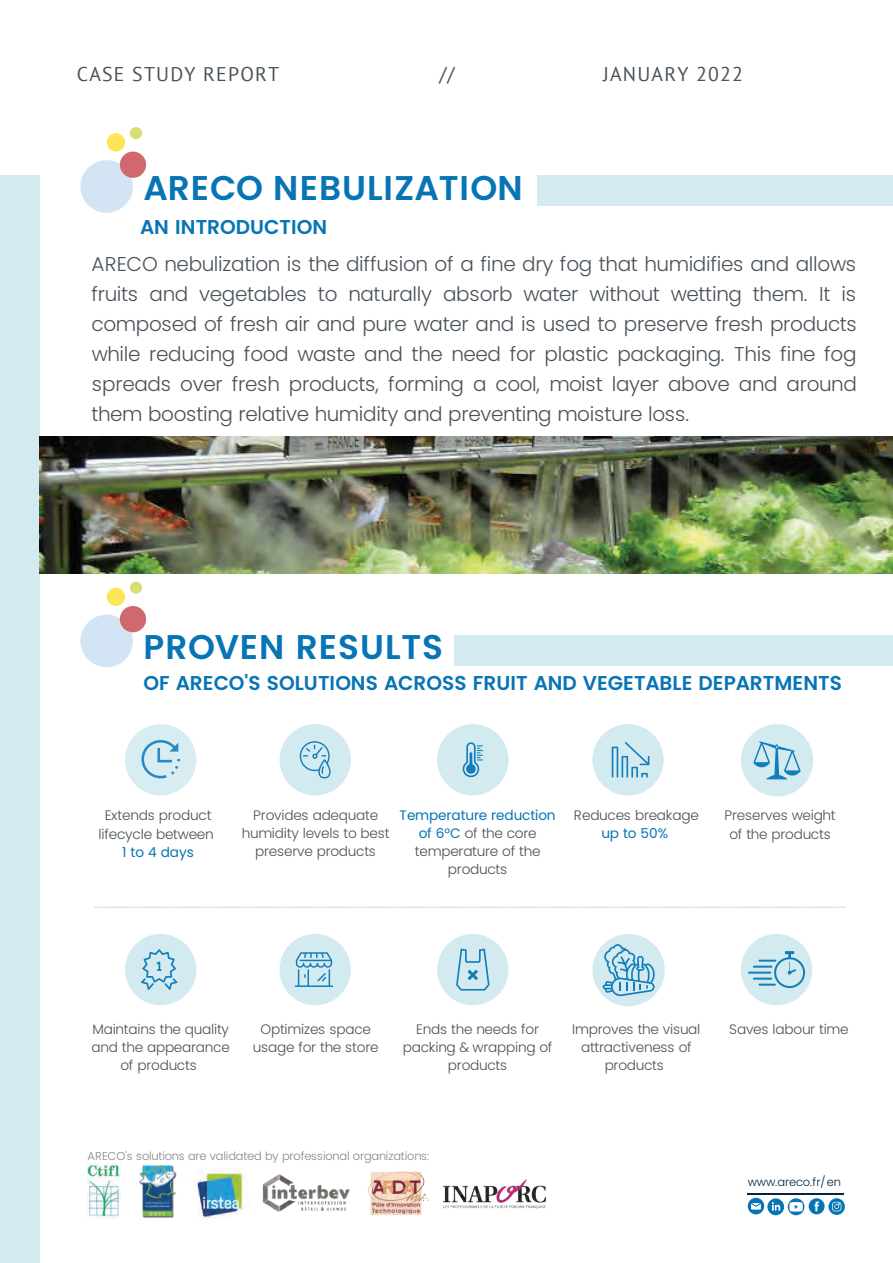
<style>
.page{position:relative;width:893px;height:1263px;background:#fff}
.page>*{position:absolute;margin:0;border:0;box-sizing:border-box;transform-origin:0 0}
.t1{font:600 34.35px "Poppins";letter-spacing:.025em;color:#0775b5}
.t2{font:300 19.95px/30px "Poppins";letter-spacing:-.02em;color:#495259;text-align:justify}
.t3{font:600 19.95px "Poppins";letter-spacing:.005em;color:#0775b5}
.t4{font:19.8px "PT Sans";letter-spacing:.06em;color:#495259}
.t5{font:300 13.65px/18.1px "Poppins";letter-spacing:-.02em;color:#495259;text-align:center}
.t6{font:300 13.65px/18.1px "Poppins";letter-spacing:-.02em;color:#475052;text-align:center}
.t7{font:13.65px "Poppins";letter-spacing:-.01em;color:#0775b5}
.t8{font:300 11.4px "Poppins";letter-spacing:-.015em;color:#868686}
.t9{font:300 11.4px "Poppins";letter-spacing:-.015em;color:#04253e}
.s1{font-weight:400;color:#0775b5}
</style>
<div class="page">
<div style="left:80px;top:160px;width:53px;height:53px;background:#d3e5f5;border-radius:50%"></div>
<div style="left:120px;top:152px;width:26px;height:26px;background:#cf696d;border-radius:50%"></div>
<svg style="left:107px;top:133px;width:18px;height:19px"></svg>
<div style="left:130px;top:127px;width:12px;height:12px;background:#d8de73;border-radius:50%"></div>
<div style="left:125px;top:934px;width:71px;height:71px;background:#d2eaf0;border-radius:50%"></div>
<svg style="left:141px;top:949px;width:36px;height:41px"></svg>
<div style="left:279px;top:934px;width:72px;height:71px;background:#d2eaf0;border-radius:50%"></div>
<svg style="left:295px;top:952px;width:38px;height:35px"></svg>
<div style="left:437px;top:934px;width:71px;height:71px;background:#d2eaf0;border-radius:50%"></div>
<svg style="left:456px;top:949px;width:34px;height:41px"></svg>
<div style="left:592px;top:934px;width:73px;height:72px;background:#d2eaf0;border-radius:50%"></div>
<svg style="left:603px;top:944px;width:52px;height:52px"></svg>
<svg style="left:94px;top:906px;width:751px;height:2px"></svg>
<div style="left:741px;top:934px;width:71px;height:71px;background:#d2eaf0;border-radius:50%"></div>
<svg style="left:748px;top:951px;width:57px;height:37px"></svg>
<div style="left:741px;top:724px;width:72px;height:72px;background:#d2eaf0;border-radius:50%"></div>
<svg style="left:753px;top:741px;width:48px;height:38px"></svg>
<div style="left:455px;top:635px;width:438px;height:30px;background:#d2eaf0"></div>
<img style="left:139px;top:1164px;width:38px;height:54px">
<svg style="left:91px;top:1218px;width:26px;height:1px"></svg>
<img style="left:88px;top:1164px;width:33px;height:54px">
<img style="left:262px;top:1174px;width:88px;height:38px">
<img style="left:195px;top:1171px;width:50px;height:48px">
<img style="left:368px;top:1171px;width:61px;height:45px">
<img style="left:443px;top:1179px;width:102px;height:29px">
<div style="left:0;top:175px;width:39px;height:1088px;background:#d2eaf0"></div>
<img style="left:39px;top:436px;width:854px;height:137px">
<div style="left:538px;top:175px;width:355px;height:30px;background:#d2eaf0"></div>
<div style="left:125px;top:724px;width:71px;height:71px;background:#d2eaf0;border-radius:50%"></div>
<svg style="left:141px;top:740px;width:39px;height:38px"></svg>
<div style="left:279px;top:724px;width:72px;height:71px;background:#d2eaf0;border-radius:50%"></div>
<svg style="left:300px;top:741px;width:31px;height:37px"></svg>
<div style="left:437px;top:724px;width:71px;height:71px;background:#d2eaf0;border-radius:50%"></div>
<svg style="left:463px;top:742px;width:20px;height:35px"></svg>
<div style="left:592px;top:724px;width:72px;height:71px;background:#d2eaf0;border-radius:50%"></div>
<svg style="left:612px;top:742px;width:37px;height:35px"></svg>
<div style="left:80px;top:615px;width:53px;height:52px;background:#d3e5f5;border-radius:50%"></div>
<div style="left:120px;top:606px;width:26px;height:26px;background:#cf696d;border-radius:50%"></div>
<div style="left:107px;top:588px;width:18px;height:18px;background:#fce658;border-radius:50%"></div>
<svg style="left:130px;top:581px;width:12px;height:13px"></svg>
<hr style="left:748px;top:1193px;width:96px;height:1px;background:#04253e">
<svg style="left:748px;top:1198px;width:97px;height:17px"></svg>
<p class="t4" style="left:77px;top:61px;width:204px">CASE STUDY REPORT</p>
<p class="t4" style="left:439px;top:61px;width:17px">//</p>
<p class="t4" style="left:603px;top:61px;width:141px">JANUARY 2022</p>
<h1 class="t1" style="left:144px;top:168px;width:380px">ARECO NEBULIZATION</h1>
<p class="t3" style="left:140px;top:215px;width:188px">AN INTRODUCTION</p>
<p class="t2" style="left:91px;top:249px;width:767px">ARECO nebulization is the diffusion of a fine dry fog that humidifies and allows fruits and vegetables to naturally absorb water without wetting them. It is composed of fresh air and pure water and is used to preserve fresh products while reducing food waste and the need for plastic packaging. This fine fog spreads over fresh products, forming a cool, moist layer above and around them boosting relative humidity and preventing moisture loss.</p>
<h1 class="t1" style="left:144px;top:627px;width:301px">PROVEN RESULTS</h1>
<p class="t3" style="left:144px;top:672px;width:700px">OF ARECO'S SOLUTIONS ACROSS FRUIT AND VEGETABLE DEPARTMENTS</p>
<p class="t6" style="left:99px;top:806px;width:117px">Extends product lifecycle between</p>
<p class="t7" style="left:122px;top:844px;width:73px">1 to 4 days</p>
<p class="t5" style="left:242px;top:806px;width:149px">Provides adequate humidity levels to best preserve products</p>
<p class="t6" style="left:400px;top:806px;width:158px"><span class="s1">Temperature reduction of 6°C</span> of the core temperature of the products</p>
<p class="t6" style="left:574px;top:806px;width:126px">Reduces breakage</p>
<p class="t7" style="left:601px;top:826px;width:68px">up to 50%</p>
<p class="t5" style="left:724px;top:806px;width:113px">Preserves weight of the products</p>
<p class="t5" style="left:92px;top:1020px;width:140px">Maintains the quality and the appearance of products</p>
<p class="t5" style="left:253px;top:1020px;width:127px">Optimizes space usage for the store</p>
<p class="t5" style="left:403px;top:1020px;width:151px">Ends the needs for packing &amp; wrapping of products</p>
<p class="t5" style="left:572px;top:1020px;width:130px">Improves the visual attractiveness of products</p>
<p class="t5" style="left:729px;top:1020px;width:121px">Saves labour time</p>
<p class="t8" style="left:87px;top:1149px;width:343px">ARECO's solutions are validated by professional organizations:</p>
<p class="t9" style="left:748px;top:1175px;width:95px">www.areco.fr/en</p>
</div>
